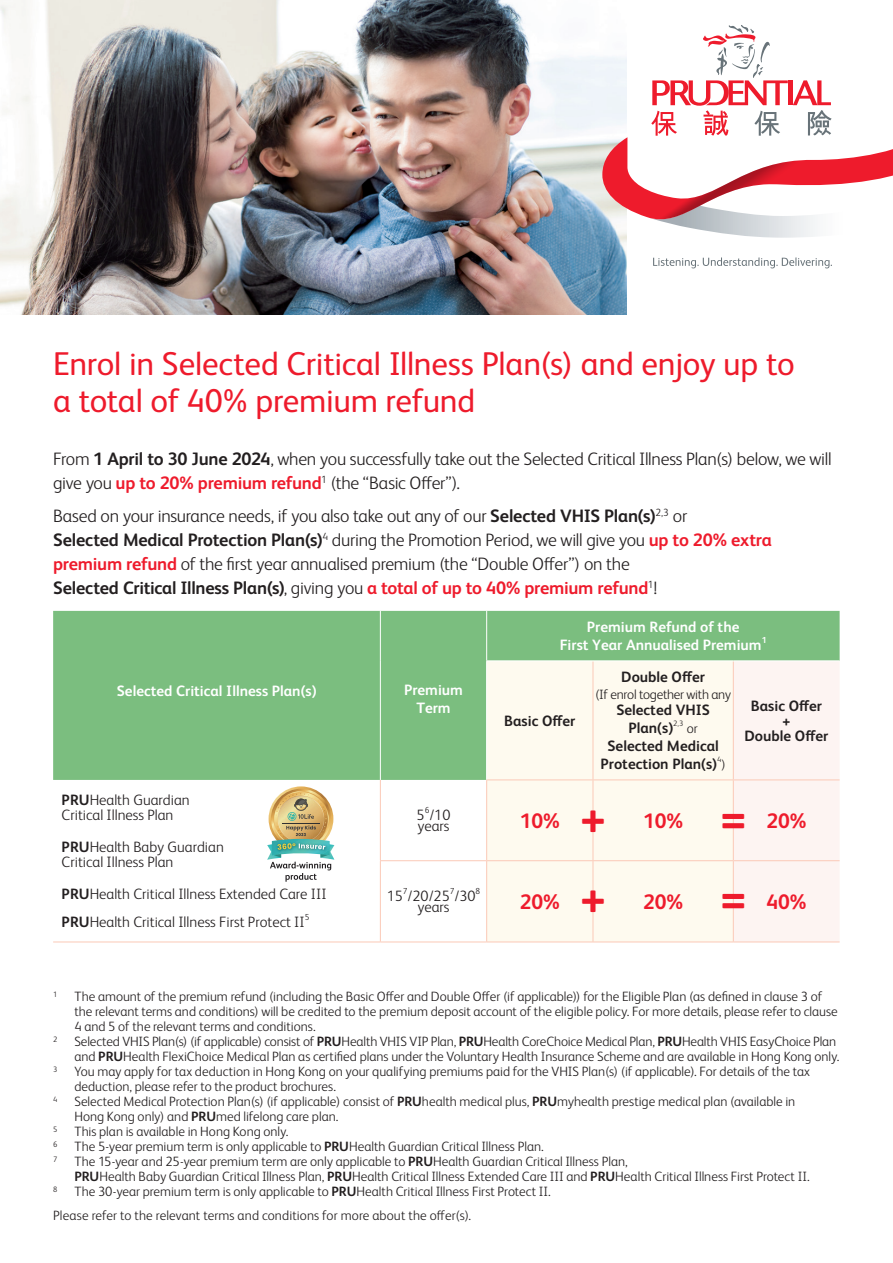
<style>
.page{position:relative;width:893px;height:1263px;background:#fff}
.page>*{position:absolute;margin:0;border:0;box-sizing:border-box;transform-origin:0 0}
.t1{font:700 48.3px "FS Albert Pro";color:#ee1b2c}
.t2{font:33px/37.5px "FS Albert Pro";letter-spacing:-.01em;color:#ee1b2c}
.t3{font:700 21px "FS Albert Pro";color:#ee1b2c}
.t4{font:300 18px/24px "FS Albert Pro";letter-spacing:-.015em;color:#231f20}
.t5{font:300 15px/15px "FS Albert Pro";color:#231f20}
.t6{font:700 15px/18px "FS Albert Pro";color:#231f20;text-align:center}
.t7{font:700 15px/18px "FS Albert Pro";color:#fff;text-align:center}
.t8{font:300 13.5px/15px "FS Albert Pro";color:#231f20}
.t9{font:300 13.5px "FS Albert Pro";letter-spacing:-.02em;color:#231f20}
.t10{font:300 8.7px "FS Albert Pro";color:#231f20}
.t11{font:700 8.7px "FS Albert Pro";color:#fff}
.t12{font:300 7.8px "FS Albert Pro";color:#231f20}
.s1{font-weight:700}
.s2{font-weight:700;color:#ee1b2c}
</style>
<div class="page">
<img style="left:0;top:0;width:627px;height:315px">
<svg style="left:653px;top:257px;width:179px;height:11px"></svg>
<svg style="left:602px;top:25px;width:291px;height:213px"></svg>
<div style="left:53px;top:611px;width:787px;height:169px;background:#7bbe7f"></div>
<div style="left:487px;top:661px;width:246px;height:280px;background:#fefaef"></div>
<div style="left:734px;top:661px;width:106px;height:280px;background:#fdf4f2"></div>
<hr style="left:53px;top:941px;width:327px;height:1px;background:#fbc9b7">
<hr style="left:380px;top:860px;width:107px;height:1px;background:#fbc9b7">
<hr style="left:733px;top:860px;width:107px;height:1px;background:#fbc9b7">
<hr style="left:380px;top:941px;width:107px;height:1px;background:#fbc9b7">
<hr style="left:733px;top:941px;width:107px;height:1px;background:#fbc9b7">
<hr style="left:380px;top:780px;width:1px;height:80px;background:#fbc9b7">
<hr style="left:380px;top:861px;width:1px;height:80px;background:#fbc9b7">
<hr style="left:486px;top:611px;width:1px;height:49px;background:#fff">
<hr style="left:380px;top:611px;width:1px;height:50px;background:#fff">
<hr style="left:380px;top:661px;width:1px;height:119px;background:#fff">
<hr style="left:733px;top:661px;width:1px;height:118px;background:#fbc9b7">
<hr style="left:733px;top:779px;width:107px;height:1px;background:#fbc9b7">
<hr style="left:486px;top:779px;width:107px;height:1px;background:#fbc9b7">
<hr style="left:486px;top:780px;width:1px;height:80px;background:#fbc9b7">
<hr style="left:487px;top:860px;width:106px;height:1px;background:#fbc9b7">
<hr style="left:593px;top:860px;width:140px;height:1px;background:#fbc9b7">
<hr style="left:486px;top:861px;width:1px;height:80px;background:#fbc9b7">
<hr style="left:487px;top:941px;width:106px;height:1px;background:#fbc9b7">
<hr style="left:593px;top:941px;width:140px;height:1px;background:#fbc9b7">
<hr style="left:593px;top:661px;width:1px;height:118px;background:#fbc9b7">
<hr style="left:593px;top:779px;width:140px;height:1px;background:#fbc9b7">
<hr style="left:486px;top:660px;width:107px;height:1px;background:#fff">
<hr style="left:593px;top:660px;width:140px;height:1px;background:#fff">
<hr style="left:733px;top:660px;width:107px;height:1px;background:#fff">
<hr style="left:486px;top:661px;width:1px;height:118px;background:#fff">
<hr style="left:593px;top:780px;width:1px;height:80px;background:#fbc9b7">
<hr style="left:593px;top:861px;width:1px;height:80px;background:#fbc9b7">
<hr style="left:733px;top:780px;width:1px;height:80px;background:#fbc9b7">
<hr style="left:733px;top:861px;width:1px;height:80px;background:#fbc9b7">
<svg style="left:269px;top:786px;width:64px;height:65px"></svg>
<img style="left:275px;top:791px;width:52px;height:8px">
<img style="left:267px;top:799px;width:67px;height:83px">
<h2 class="t2" style="left:53px;top:342px;width:743px">Enrol in Selected Critical Illness Plan(s) and enjoy up to a total of 40% premium refund</h2>
<h3 class="t4" style="left:53px;top:446px;width:780px">From <span class="s1">1 April to 30 June 2024</span>, when you successfully take out the Selected Critical Illness Plan(s) below, we will give you <span class="s2">up to 20% premium refund</span><sup>1</sup> (the “Basic Offer”).</h3>
<p class="t4" style="left:53px;top:503px;width:720px">Based on your insurance needs, if you also take out any of our <span class="s1">Selected VHIS Plan(s)</span><sup>2,3</sup> or<br><span class="s1">Selected Medical Protection Plan(s)</span><sup>4</sup> during the Promotion Period, we will give you <span class="s2">up to 20% extra premium refund</span> of the first year annualised premium (the “Double Offer”) on the<br><span class="s1">Selected Critical Illness Plan(s)</span>, giving you <span class="s2">a total of up to 40% premium refund</span><sup>1</sup>!</p>
<p class="t7" style="left:117px;top:681px;width:201px">Selected Critical Illness Plan(s)</p>
<p class="t7" style="left:404px;top:680px;width:61px">Premium<br>Term</p>
<p class="t5" style="left:62px;top:792px;width:130px"><span class="s1">PRU</span>Health Guardian<br>Critical Illness Plan</p>
<p class="t5" style="left:62px;top:839px;width:164px"><span class="s1">PRU</span>Health Baby Guardian<br>Critical Illness Plan</p>
<p class="t5" style="left:62px;top:880px;width:266px;line-height:27.5px"><span class="s1">PRU</span>Health Critical Illness Extended Care III<br><span class="s1">PRU</span>Health Critical Illness First Protect II</p>
<p class="t10" style="left:305px;top:911px;width:6px">5</p>
<p class="t10" style="left:425px;top:804px;width:6px">6</p>
<p class="t5" style="left:417px;top:817px;width:34px">years</p>
<p class="t5" style="left:417px;top:807px;width:35px">5 /10</p>
<p class="t10" style="left:403px;top:885px;width:6px">7</p>
<p class="t10" style="left:450px;top:885px;width:6px">7</p>
<p class="t10" style="left:476px;top:885px;width:6px">8</p>
<p class="t5" style="left:417px;top:898px;width:34px">years</p>
<p class="t5" style="left:387px;top:888px;width:90px">15 /20/25 /30</p>
<p class="t7" style="left:560px;top:617px;width:204px">Premium Refund of the<br>First Year Annualised Premium</p>
<p class="t11" style="left:762px;top:634px;width:6px">1</p>
<p class="t6" style="left:504px;top:711px;width:73px">Basic Offer</p>
<p class="t6" style="left:621px;top:667px;width:85px">Double Offer</p>
<p class="t9" style="left:595px;top:685px;width:138px">(If enrol together with any</p>
<p class="t6" style="left:628px;top:700px;width:83px;text-align:left;text-indent:-12px">Selected VHIS<br>Plan(s)</p>
<p class="t12" style="left:673px;top:718px;width:12px">2,3</p>
<p class="t8" style="left:687px;top:720px;width:13px">or</p>
<p class="t6" style="left:600px;top:736px;width:120px">Selected Medical<br>Protection Plan(s)</p>
<p class="t12" style="left:717px;top:754px;width:6px">4</p>
<p class="t8" style="left:721px;top:756px;width:6px">)</p>
<p class="t6" style="left:745px;top:697px;width:85px;line-height:15px">Basic Offer<br>+<br>Double Offer</p>
<h1 class="t1" style="left:580px;top:783px;width:27px">+</h1>
<h1 class="t1" style="left:721px;top:783px;width:27px">=</h1>
<h3 class="t3" style="left:520px;top:806px;width:42px">10%</h3>
<h3 class="t3" style="left:643px;top:806px;width:42px">10%</h3>
<h3 class="t3" style="left:766px;top:806px;width:42px">20%</h3>
<h1 class="t1" style="left:580px;top:863px;width:27px">+</h1>
<h1 class="t1" style="left:721px;top:863px;width:27px">=</h1>
<h3 class="t3" style="left:520px;top:887px;width:42px">20%</h3>
<h3 class="t3" style="left:643px;top:887px;width:42px">20%</h3>
<h3 class="t3" style="left:766px;top:887px;width:42px">40%</h3>
<p class="t12" style="left:53px;top:989px;width:6px">1</p>
<p class="t8" style="left:74px;top:988px;width:765px">The amount of the premium refund (including the Basic Offer and Double Offer (if applicable)) for the Eligible Plan (as defined in clause 3 of the relevant terms and conditions) will be credited to the premium deposit account of the eligible policy. For more details, please refer to clause<br>4 and 5 of the relevant terms and conditions.</p>
<p class="t12" style="left:53px;top:1034px;width:6px">2</p>
<p class="t8" style="left:74px;top:1033px;width:766px">Selected VHIS Plan(s) (if applicable) consist of <span class="s1">PRU</span>Health VHIS VIP Plan, <span class="s1">PRU</span>Health CoreChoice Medical Plan, <span class="s1">PRU</span>Health VHIS EasyChoice Plan and <span class="s1">PRU</span>Health FlexiChoice Medical Plan as certified plans under the Voluntary Health Insurance Scheme and are available in Hong Kong only.</p>
<p class="t12" style="left:53px;top:1064px;width:6px">3</p>
<p class="t8" style="left:74px;top:1063px;width:737px">You may apply for tax deduction in Hong Kong on your qualifying premiums paid for the VHIS Plan(s) (if applicable). For details of the tax deduction, please refer to the product brochures.</p>
<p class="t12" style="left:53px;top:1094px;width:6px">4</p>
<p class="t8" style="left:74px;top:1093px;width:722px">Selected Medical Protection Plan(s) (if applicable) consist of <span class="s1">PRU</span>health medical plus, <span class="s1">PRU</span>myhealth prestige medical plan (available in<br>Hong Kong only) and <span class="s1">PRU</span>med lifelong care plan.</p>
<p class="t12" style="left:53px;top:1124px;width:6px">5</p>
<p class="t8" style="left:74px;top:1123px;width:216px">This plan is available in Hong Kong only.</p>
<p class="t12" style="left:53px;top:1139px;width:6px">6</p>
<p class="t8" style="left:74px;top:1138px;width:471px">The 5-year premium term is only applicable to <span class="s1">PRU</span>Health Guardian Critical Illness Plan.</p>
<p class="t12" style="left:53px;top:1154px;width:6px">7</p>
<p class="t8" style="left:74px;top:1153px;width:737px">The 15-year and 25-year premium term are only applicable to <span class="s1">PRU</span>Health Guardian Critical Illness Plan,<br><span class="s1">PRU</span>Health Baby Guardian Critical Illness Plan, <span class="s1">PRU</span>Health Critical Illness Extended Care III and <span class="s1">PRU</span>Health Critical Illness First Protect II.</p>
<p class="t12" style="left:53px;top:1184px;width:6px">8</p>
<p class="t8" style="left:74px;top:1183px;width:478px">The 30-year premium term is only applicable to <span class="s1">PRU</span>Health Critical Illness First Protect II.</p>
<p class="t8" style="left:53px;top:1207px;width:420px">Please refer to the relevant terms and conditions for more about the offer(s).</p>
</div>
